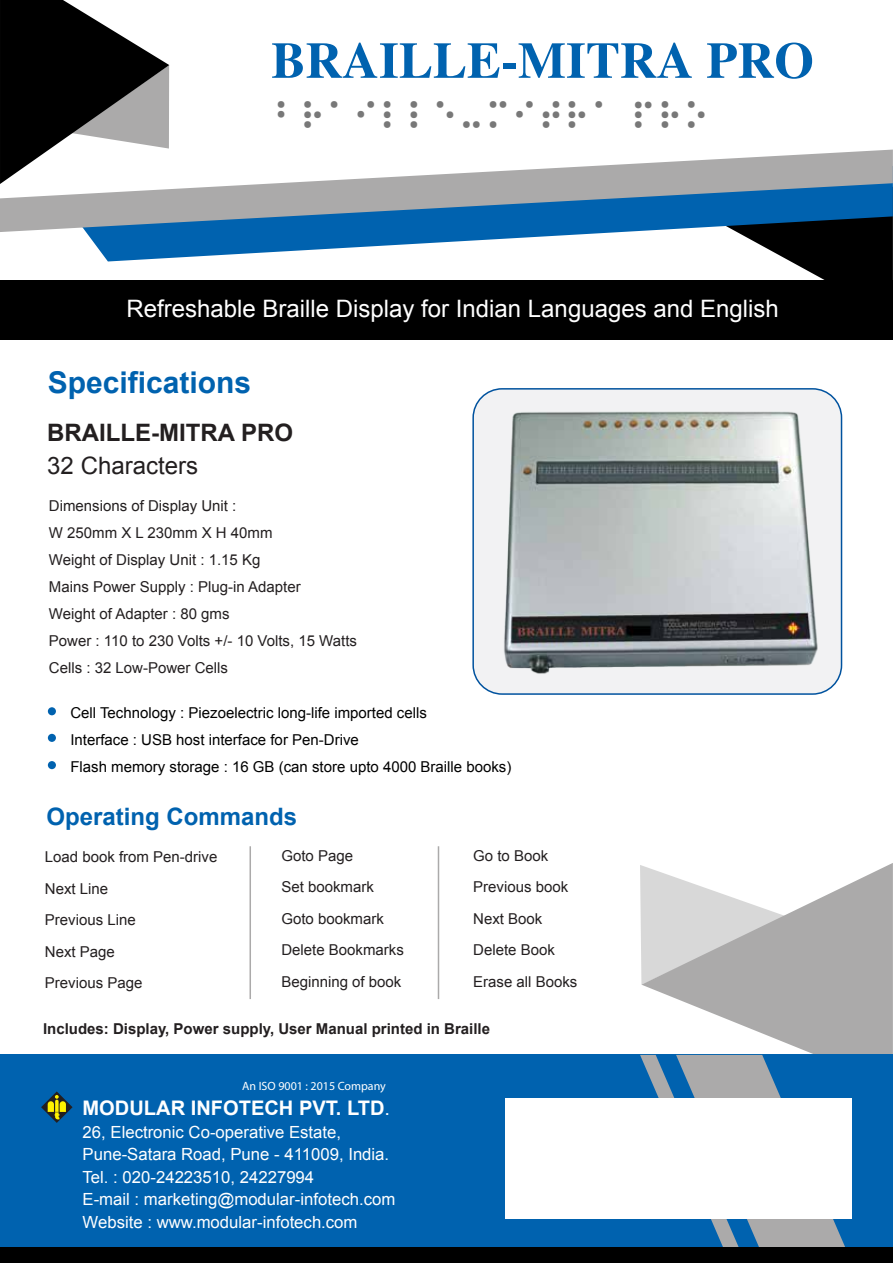
<style>
.page{position:relative;width:893px;height:1263px;background:#fff}
.page>*{position:absolute;margin:0;border:0;box-sizing:border-box;transform-origin:0 0}
.t1{font:700 51px "Times";color:#0062af}
.t2{font:33px "Braille Normal";color:#787878}
.t3{font:700 30px "Arial";color:#0062af}
.t4{font:24px "Arial";color:#fff}
.t5{font:700 24px "Arial";color:#0062af}
.t6{font:700 24px "Arial";color:#231f20}
.t7{font:24px "Arial";color:#231f20}
.t8{font:700 20.1px "Arial";color:#fff}
.t9{font:16.8px/22.6px "Arial";color:#fff}
.t10{font:15px/31.5px "Arial";color:#231f20}
.t11{font:15px/27px "Arial";color:#000}
.t12{font:700 15px "Arial";color:#231f20}
.t13{font:12px "Myriad Pro";color:#fff}
.s1{font-weight:400}
</style>
<div class="page">
<svg style="left:641px;top:863px;width:252px;height:192px;fill:#abaaaa"></svg>
<div style="left:0;top:280px;width:893px;height:60px;background:#000"></div>
<svg style="left:790px;top:261px;width:103px;height:19px"></svg>
<div style="left:48px;top:707px;width:8px;height:8px;background:#0062af;border-radius:50%"></div>
<div style="left:48px;top:734px;width:8px;height:8px;background:#0062af;border-radius:50%"></div>
<div style="left:48px;top:761px;width:8px;height:8px;background:#0062af;border-radius:50%"></div>
<div style="left:473px;top:389px;width:368px;height:305px;background:#f2f2f3;border-radius:29px"></div>
<div style="left:472px;top:388px;width:370px;height:307px;border:2px solid #00529e;border-radius:29px"></div>
<div style="left:0;top:1055px;width:893px;height:208px;background:#0062af"></div>
<svg style="left:640px;top:1055px;width:212px;height:193px"></svg>
<div style="left:505px;top:1098px;width:346px;height:120px;background:#fff"></div>
<svg style="left:41px;top:1091px;width:32px;height:32px"></svg>
<div style="left:0;top:1248px;width:893px;height:15px;background:#000"></div>
<svg style="left:0;top:0;width:169px;height:150px"></svg>
<svg style="left:86px;top:232px;width:807px;height:29px"></svg>
<img style="left:504px;top:411px;width:314px;height:263px">
<svg style="left:0;top:150px;width:893px;height:82px"></svg>
<hr style="left:249px;top:846px;width:2px;height:153px;background:#abaaaa">
<hr style="left:438px;top:846px;width:1px;height:153px;background:#abaaaa">
<h1 class="t1" style="left:271px;top:31px;width:544px">BRAILLE-MITRA PRO</h1>
<h2 class="t2" style="left:275px;top:98px;width:438px">BRAILLE-MITRA PRO</h2>
<h3 class="t4" style="left:126px;top:293px;width:654px">Refreshable Braille Display for Indian Languages and English</h3>
<h3 class="t3" style="left:48px;top:362px;width:205px">Specifications</h3>
<h3 class="t6" style="left:47px;top:416px;width:247px">BRAILLE-MITRA PRO</h3>
<h3 class="t7" style="left:47px;top:450px;width:152px">32 Characters</h3>
<p class="t10" style="left:49px;top:492px;width:310px;line-height:27px">Dimensions of Display Unit :<br>W 250mm X L 230mm X H 40mm<br>Weight of Display Unit : 1.15 Kg<br>Mains Power Supply : Plug-in Adapter<br>Weight of Adapter : 80 gms<br>Power : 110 to 230 Volts +/- 10 Volts, 15 Watts<br>Cells : 32 Low-Power Cells</p>
<p class="t11" style="left:70px;top:699px;width:443px">Cell Technology : Piezoelectric long-life imported cells<br>Interface : USB host interface for Pen-Drive<br>Flash memory storage : 16 GB (can store upto 4000 Braille books)</p>
<h3 class="t5" style="left:46px;top:800px;width:252px">Operating Commands</h3>
<p class="t10" style="left:45px;top:841px;width:174px">Load book from Pen-drive<br>Next Line<br>Previous Line<br>Next Page<br>Previous Page</p>
<p class="t10" style="left:281px;top:840px;width:124px">Goto Page<br>Set bookmark<br>Goto bookmark<br>Delete Bookmarks<br>Beginning of book</p>
<p class="t10" style="left:473px;top:840px;width:106px">Go to Book<br>Previous book<br>Next Book<br>Delete Book<br>Erase all Books</p>
<p class="t12" style="left:43px;top:1018px;width:449px">Includes: Display, Power supply, User Manual printed in Braille</p>
<p class="t13" style="left:242px;top:1078px;width:145px">An ISO 9001 : 2015 Company</p>
<h3 class="t8" style="left:83px;top:1094px;width:309px">MODULAR INFOTECH PVT. LTD<span class="s1">.</span></h3>
<p class="t9" style="left:83px;top:1120px;width:314px">26, Electronic Co-operative Estate, Pune-Satara Road, Pune - 411009, India.<br>Tel. : 020-24223510, 24227994<br>E-mail : marketing@modular-infotech.com Website : www.modular-infotech.com</p>
</div>
